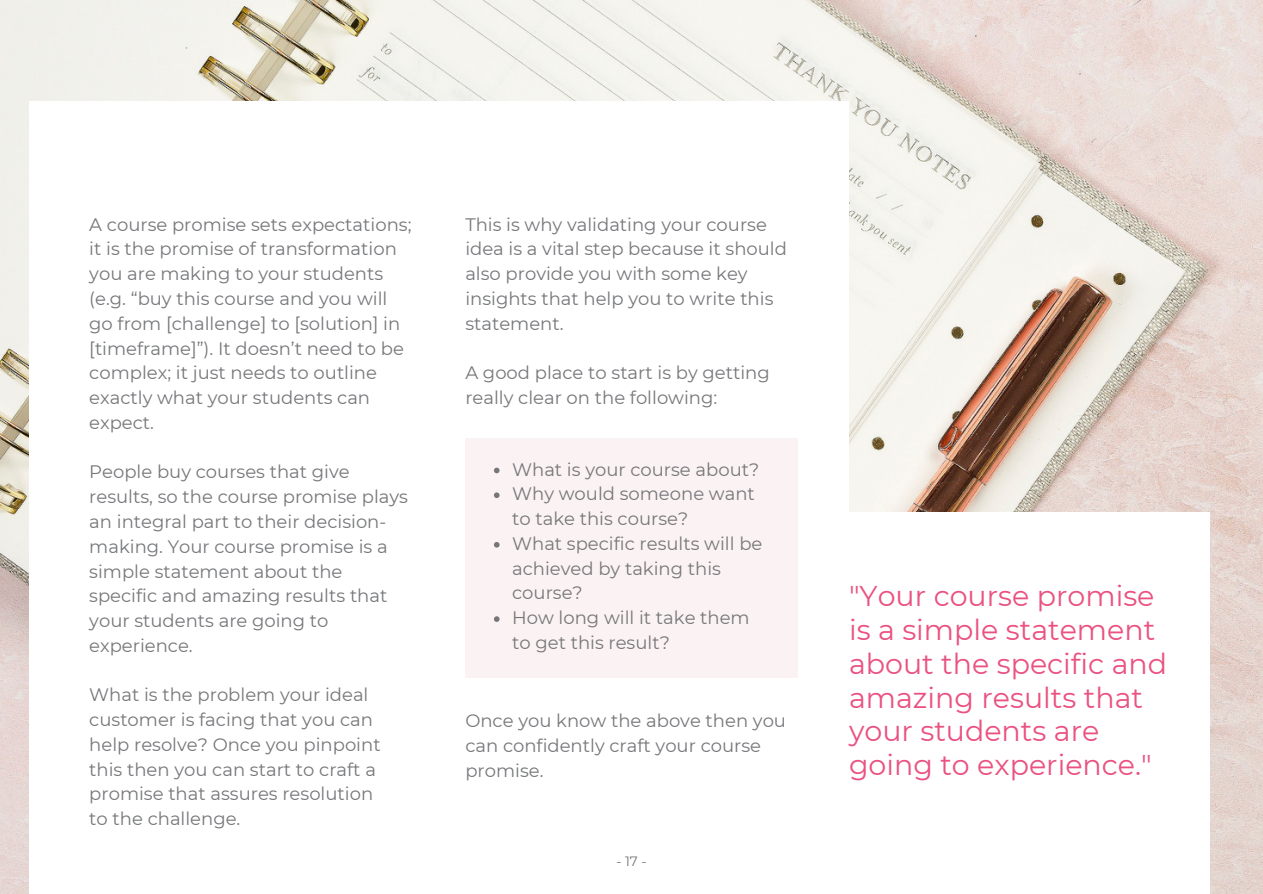
<style>
.page{position:relative;width:1263px;height:894px;background:#fff}
.page>*{position:absolute;margin:0;border:0;box-sizing:border-box;transform-origin:0 0}
.t1{font:28.5px/33.8px "Montserrat";color:#ea5181}
.t2{font:18px/24.8px "Montserrat";color:#76777a}
.t3{font:13.5px "Montserrat";color:#76777a}
</style>
<div class="page">
<img style="left:0;top:0;width:1263px;height:893px">
<div style="left:29px;top:101px;width:819px;height:792px;background:#fff"></div>
<div style="left:422px;top:512px;width:788px;height:381px;background:#fff"></div>
<div style="left:465px;top:438px;width:333px;height:239px;background:#fbf2f3"></div>
<svg style="left:494px;top:467px;width:6px;height:6px"></svg>
<svg style="left:494px;top:492px;width:6px;height:6px"></svg>
<svg style="left:494px;top:542px;width:6px;height:5px"></svg>
<svg style="left:494px;top:616px;width:6px;height:5px"></svg>
<p class="t2" style="left:89px;top:212px;width:324px">A course promise sets expectations; it is the promise of transformation you are making to your students (e.g. “buy this course and you will go from [challenge] to [solution] in [timeframe]”). It doesn’t need to be complex; it just needs to outline exactly what your students can expect.</p>
<p class="t2" style="left:89px;top:459px;width:320px">People buy courses that give results, so the course promise plays an integral part to their decision&shy;making. Your course promise is a simple statement about the specific and amazing results that your students are going to experience.</p>
<h2 class="t2" style="left:89px;top:682px;width:293px">What is the problem your ideal customer is facing that you can help resolve? Once you pinpoint this then you can start to craft a promise that assures resolution to the challenge.</h2>
<h2 class="t2" style="left:465px;top:212px;width:323px">This is why validating your course idea is a vital step because it should also provide you with some key insights that help you to write this statement.</h2>
<h2 class="t2" style="left:465px;top:360px;width:306px">A good place to start is by getting really clear on the following:</h2>
<h2 class="t2" style="left:512px;top:456px;width:249px">What is your course about?</h2>
<h2 class="t2" style="left:512px;top:481px;width:244px">Why would someone want to take this course?</h2>
<p class="t2" style="left:512px;top:531px;width:252px">What specific results will be achieved by taking this course?</p>
<p class="t2" style="left:512px;top:605px;width:239px">How long will it take them to get this result?</p>
<h2 class="t2" style="left:465px;top:708px;width:322px">Once you know the above then you can confidently craft your course promise.</h2>
<p class="t3" style="left:616px;top:852px;width:32px">-17-</p>
<h1 class="t1" style="left:849px;top:579px;width:320px">"Your course promise is a simple statement about the specific and amazing results that your students are going to experience."</h1>
</div>
